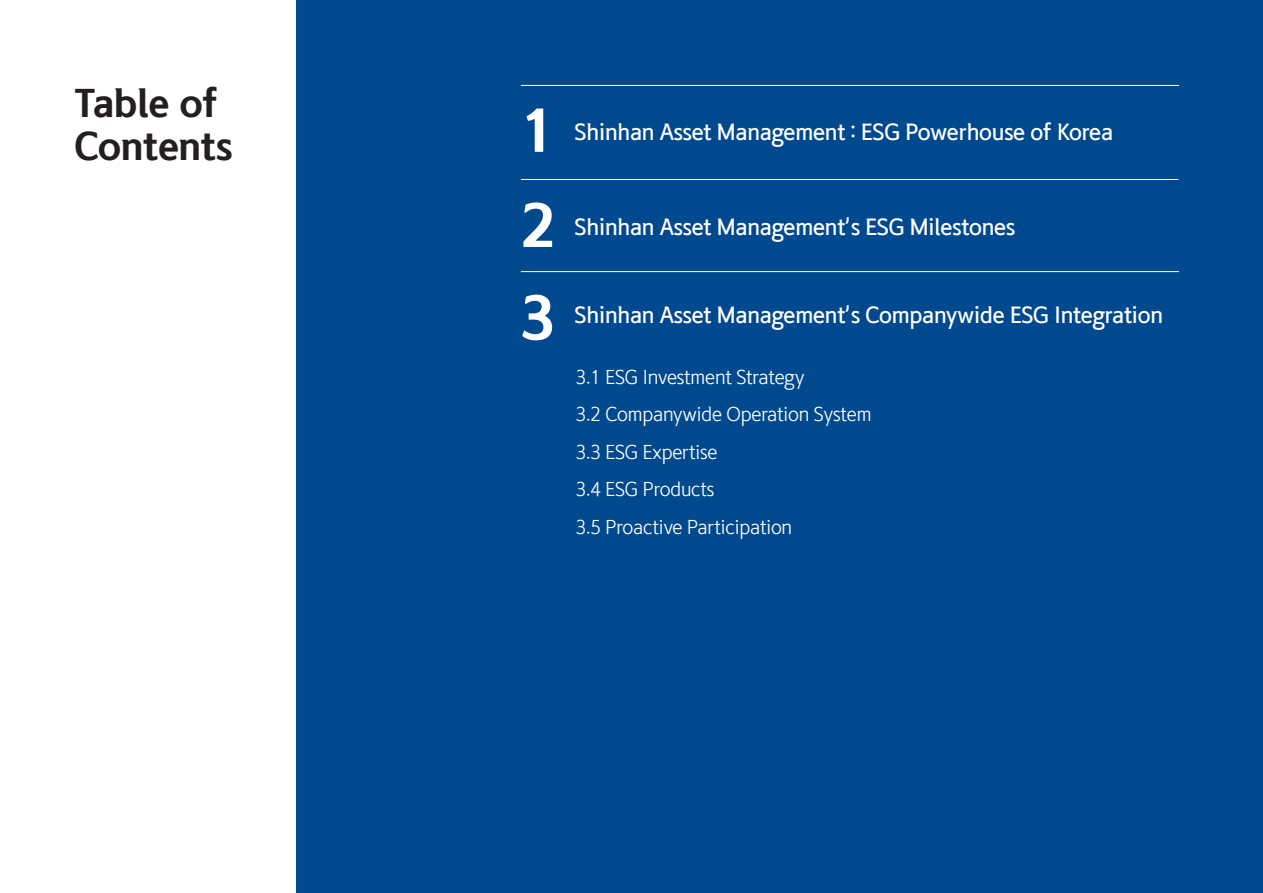
<style>
.page{position:relative;width:1263px;height:893px;background:#fff}
.page>*{position:absolute;margin:0;border:0;box-sizing:border-box;transform-origin:0 0}
.t1{font:700 55.5px/92.1px "One Shinhan";color:#fff}
.t2{font:700 36px/43.2px "One Shinhan";color:#231f20;scale:.95 1}
.t3{font:500 21px "One Shinhan";letter-spacing:-.01em;color:#fff;scale:.95 1}
.t4{font:300 18px/37.5px "One Shinhan";letter-spacing:-.01em;color:#fff;scale:.95 1}
</style>
<div class="page">
<div style="left:297px;top:0;width:966px;height:893px;background:#01498e"></div>
<hr style="left:521px;top:85px;width:658px;height:1px;background:#fff">
<hr style="left:521px;top:179px;width:657px;height:1px;background:#fff">
<hr style="left:521px;top:271px;width:658px;height:1px;background:#fff">
<h2 class="t2" style="left:74px;top:82px;width:168px">Table of<br>Contents</h2>
<h1 class="t1" style="left:521px;top:86px;width:36px">1</h1>
<h1 class="t1" style="left:521px;top:181px;width:36px">2<br>3</h1>
<p class="t3" style="left:575px;top:118px;width:568px">Shinhan Asset Management : ESG Powerhouse of Korea</p>
<p class="t3" style="left:575px;top:213px;width:465px">Shinhan Asset Management’s ESG Milestones</p>
<p class="t3" style="left:575px;top:302px;width:621px">Shinhan Asset Management’s Companywide ESG Integration</p>
<p class="t4" style="left:576px;top:359px;width:313px">3.1 ESG Investment Strategy<br>3.2 Companywide Operation System<br>3.3 ESG Expertise<br>3.4 ESG Products<br>3.5 Proactive Participation</p>
</div>
